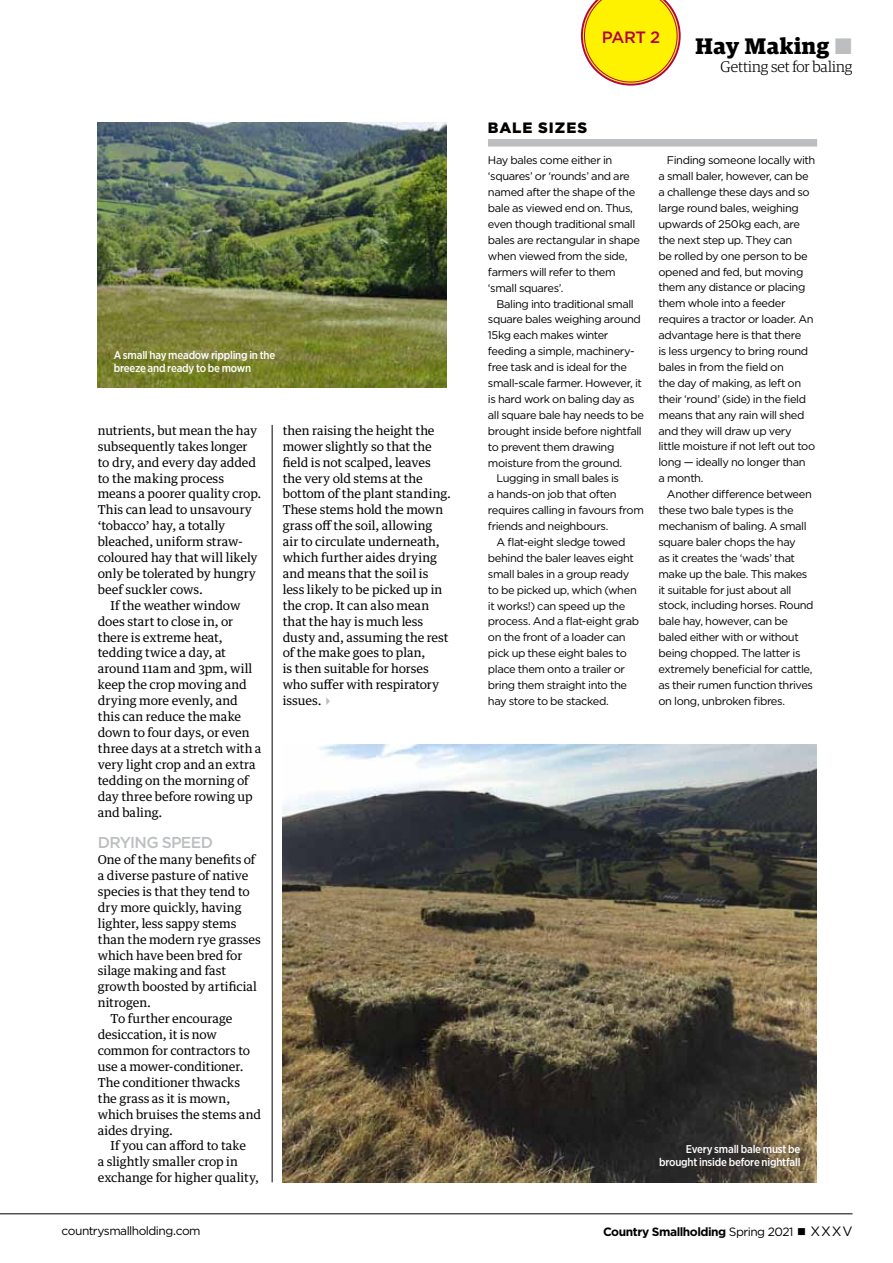
<style>
.page{position:relative;width:893px;height:1263px;background:#fff}
.page>*{position:absolute;margin:0;border:0;box-sizing:border-box;transform-origin:0 0}
.t1{font:700 22.5px "Guardian Egyp";letter-spacing:.025em;color:#000}
.t2{font:500 16.5px "Gotham";color:#b30343}
.t3{font:500 15.75px "Gotham";letter-spacing:-.045em;color:#bcbec0}
.t4{font:300 15.45px "Guardian Egyp";color:#000}
.t5{font:900 15px "Gotham";letter-spacing:.065em;color:#000}
.t6{font:12.3px/15.9px "Guardian Text Egyp";letter-spacing:-.005em;color:#000}
.t7{font:700 12px "Gotham";letter-spacing:-.04em;color:#000}
.t8{font:12px "Gotham";letter-spacing:-.045em;color:#000}
.t9{font:500 11.25px/13.5px "Gotham Narrow";letter-spacing:-.02em;color:#fff}
.t10{font:11.1px/15.9px "Gotham";letter-spacing:-.035em;color:#000}
.s1{color:#bcbec0}
.s2{font-weight:400}
.s3{font-weight:400;font-size:13.5px}
</style>
<div class="page">
<hr style="left:0;top:1213px;width:852px;height:1px;background:#000">
<hr style="left:272px;top:425px;width:1px;height:757px;background:#000">
<img style="left:283px;top:745px;width:533px;height:437px">
<img style="left:98px;top:122px;width:349px;height:265px">
<div style="left:488px;top:139px;width:329px;height:8px;background:#bcbec0"></div>
<svg style="left:581px;top:0;width:100px;height:86px"></svg>
<p class="t9" style="left:114px;top:348px;width:163px">A small hay meadow rippling in the breeze and ready to be mown</p>
<p class="t6" style="left:98px;top:421px;width:161px">nutrients, but mean the hay</p>
<p class="t6" style="left:98px;top:437px;width:151px">subsequently takes longer</p>
<p class="t6" style="left:98px;top:453px;width:160px">to dry, and every day added</p>
<p class="t6" style="left:98px;top:469px;width:128px">to the making process</p>
<p class="t6" style="left:98px;top:485px;width:165px">means a poorer quality crop.</p>
<p class="t6" style="left:98px;top:501px;width:156px">This can lead to unsavoury</p>
<p class="t6" style="left:98px;top:517px;width:129px">‘tobacco’ hay, a totally</p>
<p class="t6" style="left:98px;top:532px;width:146px">bleached, uniform straw-</p>
<p class="t6" style="left:98px;top:548px;width:161px">coloured hay that will likely</p>
<p class="t6" style="left:98px;top:564px;width:160px">only be tolerated by hungry</p>
<p class="t6" style="left:98px;top:580px;width:107px">beef suckler cows.</p>
<p class="t6" style="left:111px;top:596px;width:131px">If the weather window</p>
<p class="t6" style="left:98px;top:612px;width:137px">does start to close in, or</p>
<p class="t6" style="left:98px;top:628px;width:126px">there is extreme heat,</p>
<p class="t6" style="left:98px;top:644px;width:130px">tedding twice a day, at</p>
<p class="t6" style="left:98px;top:660px;width:156px">around 11am and 3pm, will</p>
<p class="t6" style="left:98px;top:676px;width:151px">keep the crop moving and</p>
<p class="t6" style="left:98px;top:692px;width:142px">drying more evenly, and</p>
<p class="t6" style="left:98px;top:707px;width:145px">this can reduce the make</p>
<p class="t6" style="left:98px;top:723px;width:153px">down to four days, or even</p>
<p class="t6" style="left:98px;top:739px;width:165px">three days at a stretch with a</p>
<p class="t6" style="left:98px;top:755px;width:159px">very light crop and an extra</p>
<p class="t6" style="left:98px;top:771px;width:152px">tedding on the morning of</p>
<p class="t6" style="left:98px;top:787px;width:156px">day three before rowing up</p>
<p class="t6" style="left:98px;top:803px;width:66px">and baling.</p>
<h3 class="t3" style="left:98px;top:832px;width:117px">DRYING SPEED</h3>
<p class="t6" style="left:98px;top:850px;width:159px">One of the many benefits of</p>
<p class="t6" style="left:98px;top:866px;width:152px">a diverse pasture of native</p>
<p class="t6" style="left:98px;top:882px;width:153px">species is that they tend to</p>
<p class="t6" style="left:98px;top:898px;width:145px">dry more quickly, having</p>
<p class="t6" style="left:98px;top:914px;width:140px">lighter, less sappy stems</p>
<p class="t6" style="left:98px;top:930px;width:165px">than the modern rye grasses</p>
<p class="t6" style="left:98px;top:946px;width:146px">which have been bred for</p>
<p class="t6" style="left:98px;top:962px;width:130px">silage making and fast</p>
<p class="t6" style="left:98px;top:978px;width:161px">growth boosted by artificial</p>
<p class="t6" style="left:98px;top:994px;width:55px">nitrogen.</p>
<p class="t6" style="left:111px;top:1009px;width:123px">To further encourage</p>
<p class="t6" style="left:98px;top:1025px;width:121px">desiccation, it is now</p>
<p class="t6" style="left:98px;top:1041px;width:154px">common for contractors to</p>
<p class="t6" style="left:98px;top:1057px;width:147px">use a mower-conditioner.</p>
<p class="t6" style="left:98px;top:1073px;width:144px">The conditioner thwacks</p>
<p class="t6" style="left:98px;top:1089px;width:134px">the grass as it is mown,</p>
<p class="t6" style="left:98px;top:1105px;width:165px">which bruises the stems and</p>
<p class="t6" style="left:98px;top:1121px;width:77px">aides drying.</p>
<p class="t6" style="left:111px;top:1137px;width:137px">If you can afford to take</p>
<p class="t6" style="left:98px;top:1153px;width:142px">a slightly smaller crop in</p>
<p class="t6" style="left:98px;top:1169px;width:163px">exchange for higher quality,</p>
<p class="t6" style="left:283px;top:421px;width:170px">then raising the height the mower slightly so that the field is not scalped, leaves the very old stems at the bottom of the plant standing.<br>These stems hold the mown grass off the soil, allowing air to circulate underneath, which further aides drying and means that the soil is less likely to be picked up in the crop. It can also mean that the hay is much less dusty and, assuming the rest of the make goes to plan,<br>is then suitable for horses who suffer with respiratory issues.<span class="s1">✔</span></p>
<h2 class="t2" style="left:602px;top:26px;width:22px">Part</h2>
<h2 class="t2" style="left:650px;top:26px;width:12px">2</h2>
<h3 class="t5" style="left:488px;top:117px;width:101px">BALE SIZES</h3>
<h1 class="t1" style="left:696px;top:29px;width:158px">Hay Making <span class="s1">■</span></h1>
<h3 class="t4" style="left:720px;top:57px;width:134px">Getting set for baling</h3>
<p class="t10" style="left:488px;top:152px;width:154px">Hay bales come either in ‘squares’ or ‘rounds’ and are named after the shape of the bale as viewed end on. Thus, even though traditional small bales are rectangular in shape when viewed from the side, farmers will refer to them ‘small squares’.</p>
<p class="t10" style="left:496px;top:295px;width:139px">Baling into traditional small</p>
<p class="t10" style="left:488px;top:311px;width:154px">square bales weighing around</p>
<p class="t10" style="left:488px;top:327px;width:122px">15kg each makes winter</p>
<p class="t10" style="left:488px;top:343px;width:148px">feeding a simple, machinery-</p>
<p class="t10" style="left:488px;top:359px;width:141px">free task and is ideal for the</p>
<p class="t10" style="left:488px;top:375px;width:155px">small-scale farmer. However, it</p>
<p class="t10" style="left:488px;top:391px;width:148px">is hard work on baling day as</p>
<p class="t10" style="left:488px;top:407px;width:158px">all square bale hay needs to be</p>
<p class="t10" style="left:488px;top:423px;width:155px">brought inside before nightfall</p>
<p class="t10" style="left:488px;top:438px;width:128px">to prevent them drawing</p>
<p class="t10" style="left:488px;top:454px;width:136px">moisture from the ground.</p>
<p class="t10" style="left:496px;top:470px;width:124px">Lugging in small bales is</p>
<p class="t10" style="left:488px;top:486px;width:130px">a hands-on job that often</p>
<p class="t10" style="left:488px;top:502px;width:157px">requires calling in favours from</p>
<p class="t10" style="left:488px;top:518px;width:122px">friends and neighbours.</p>
<p class="t10" style="left:496px;top:534px;width:131px">A flat-eight sledge towed</p>
<p class="t10" style="left:488px;top:550px;width:148px">behind the baler leaves eight</p>
<p class="t10" style="left:488px;top:566px;width:143px">small bales in a group ready</p>
<p class="t10" style="left:488px;top:582px;width:150px">to be picked up, which (when</p>
<p class="t10" style="left:488px;top:597px;width:139px">it works!) can speed up the</p>
<p class="t10" style="left:488px;top:613px;width:153px">process. And a flat-eight grab</p>
<p class="t10" style="left:488px;top:629px;width:139px">on the front of a loader can</p>
<p class="t10" style="left:488px;top:645px;width:140px">pick up these eight bales to</p>
<p class="t10" style="left:488px;top:661px;width:139px">place them onto a trailer or</p>
<p class="t10" style="left:488px;top:677px;width:141px">bring them straight into the</p>
<p class="t10" style="left:488px;top:693px;width:122px">hay store to be stacked.</p>
<p class="t10" style="left:658px;top:152px;width:158px;text-indent:9px">Finding someone locally with a small baler, however, can be a challenge these days and so large round bales, weighing upwards of 250kg each, are the next step up. They can<br>be rolled by one person to be opened and fed, but moving them any distance or placing them whole into a feeder requires a tractor or loader. An advantage here is that there<br>is less urgency to bring round bales in from the field on<br>the day of making, as left on their ‘round’ (side) in the field means that any rain will shed and they will draw up very little moisture if not left out too long — ideally no longer than<br>a month.</p>
<p class="t10" style="left:658px;top:486px;width:157px;text-indent:9px">Another difference between these two bale types is the mechanism of baling. A small square baler chops the hay<br>as it creates the ‘wads’ that make up the bale. This makes it suitable for just about all stock, including horses. Round bale hay, however, can be baled either with or without being chopped. The latter is extremely beneficial for cattle, as their rumen function thrives on long, unbroken fibres.</p>
<p class="t9" style="left:659px;top:1142px;width:143px;text-align:right">Every small bale must be brought inside before nightfall</p>
<p class="t8" style="left:62px;top:1223px;width:140px">countrysmallholding.com</p>
<p class="t7" style="left:603px;top:1224px;width:251px">Country Smallholding <span class="s2">Spring 2021</span> ■ <span class="s3">XXXV</span></p>
</div>
